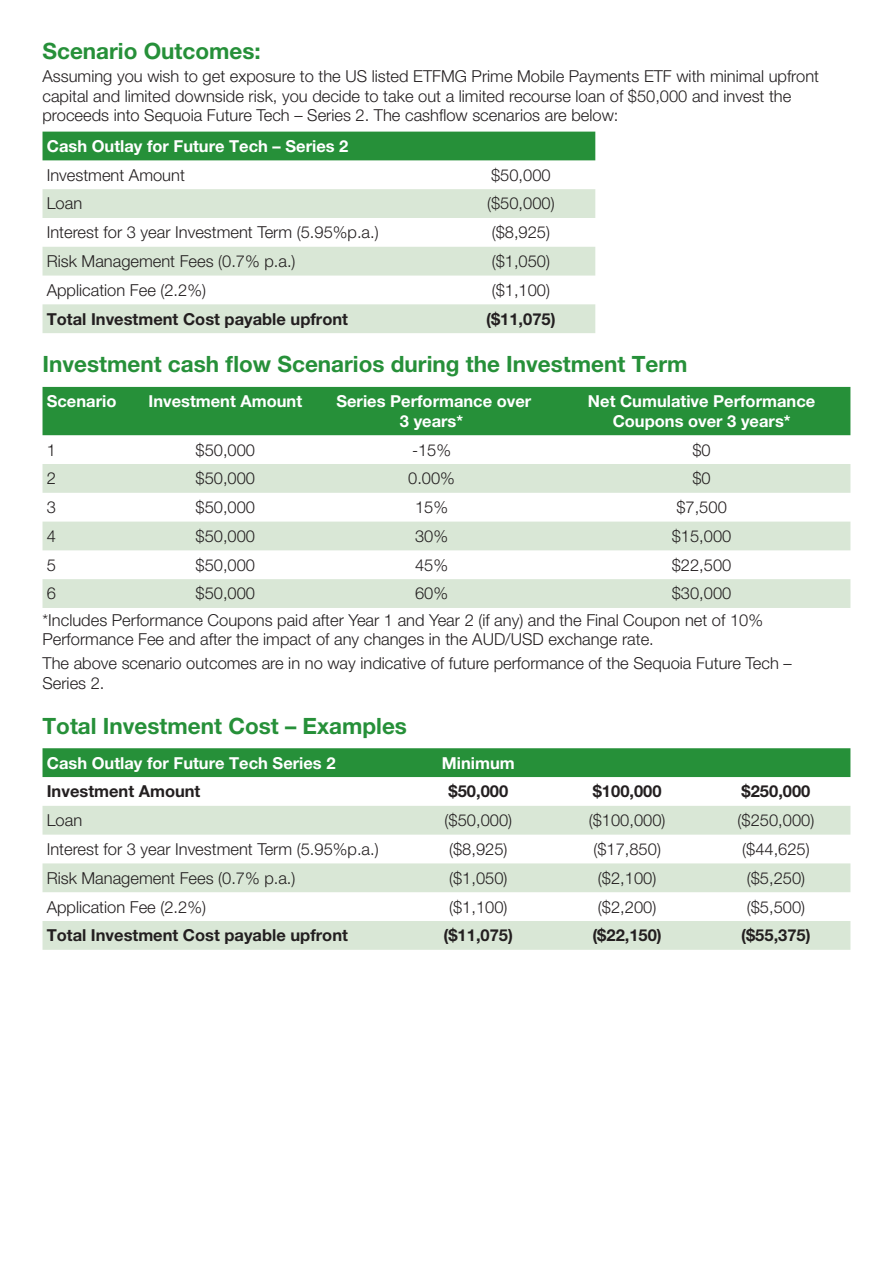
<style>
.page{position:relative;width:893px;height:1263px;background:#fff}
.page>*{position:absolute;margin:0;border:0;box-sizing:border-box;transform-origin:0 0}
.t1{font:700 22.5px "Helvetica Neue LT Pro";color:#269039}
.t2{font:300 16.5px/19.5px "Helvetica Neue LT Pro";color:#231f20}
.t3{font:700 16.5px/19.5px "Helvetica Neue LT Pro";color:#fff;text-align:center}
.t4{font:700 16.5px "Helvetica Neue LT Pro";color:#231f20}
</style>
<div class="page">
<div style="left:43px;top:132px;width:552px;height:28px;background:#269039"></div>
<svg style="left:43px;top:189px;width:552px;height:144px;fill:#d9e7d6"></svg>
<div style="left:43px;top:387px;width:807px;height:48px;background:#269039"></div>
<svg style="left:43px;top:464px;width:807px;height:144px;fill:#d9e7d6"></svg>
<div style="left:43px;top:748px;width:807px;height:29px;background:#269039"></div>
<svg style="left:43px;top:806px;width:807px;height:144px;fill:#d9e7d6"></svg>
<h1 class="t1" style="left:43px;top:37px;width:220px">Scenario Outcomes:</h1>
<p class="t2" style="left:43px;top:66px;width:778px">Assuming you wish to get exposure to the US listed ETFMG Prime Mobile Payments ETF with minimal upfront capital and limited downside risk, you decide to take out a limited recourse loan of $50,000 and invest the proceeds into Sequoia Future Tech – Series 2. The cashflow scenarios are below:</p>
<p class="t3" style="left:47px;top:136px;width:303px">Cash Outlay for Future Tech – Series 2</p>
<p class="t2" style="left:47px;top:165px;width:140px">Investment Amount</p>
<p class="t2" style="left:491px;top:165px;width:61px">$50,000</p>
<p class="t2" style="left:47px;top:193px;width:37px">Loan</p>
<p class="t2" style="left:487px;top:193px;width:69px">($50,000)</p>
<p class="t2" style="left:47px;top:222px;width:333px">Interest for 3 year Investment Term (5.95%p.a.)</p>
<p class="t2" style="left:492px;top:222px;width:60px">($8,925)</p>
<p class="t2" style="left:47px;top:251px;width:250px">Risk Management Fees (0.7% p.a.)</p>
<p class="t2" style="left:492px;top:251px;width:60px">($1,050)</p>
<p class="t2" style="left:47px;top:280px;width:161px">Application Fee (2.2%)</p>
<p class="t2" style="left:492px;top:280px;width:60px">($1,100)</p>
<p class="t4" style="left:47px;top:309px;width:303px">Total Investment Cost payable upfront</p>
<p class="t4" style="left:486px;top:309px;width:71px">($11,075)</p>
<h1 class="t1" style="left:43px;top:350px;width:646px">Investment cash flow Scenarios during the Investment Term</h1>
<p class="t3" style="left:47px;top:391px;width:71px">Scenario</p>
<p class="t3" style="left:149px;top:391px;width:155px">Investment Amount</p>
<p class="t3" style="left:336px;top:391px;width:196px">Series Performance over<br>3 years*</p>
<p class="t3" style="left:588px;top:391px;width:229px">Net Cumulative Performance<br>Coupons over 3 years*</p>
<p class="t2" style="left:47px;top:439px;width:11px">1</p>
<p class="t2" style="left:196px;top:439px;width:61px">$50,000</p>
<p class="t2" style="left:412px;top:439px;width:41px">-15%</p>
<p class="t2" style="left:692px;top:439px;width:20px">$0</p>
<p class="t2" style="left:47px;top:468px;width:11px">2</p>
<p class="t2" style="left:196px;top:468px;width:61px">$50,000</p>
<p class="t2" style="left:408px;top:468px;width:48px">0.00%</p>
<p class="t2" style="left:692px;top:468px;width:20px">$0</p>
<p class="t2" style="left:47px;top:497px;width:11px">3</p>
<p class="t2" style="left:196px;top:497px;width:61px">$50,000</p>
<p class="t2" style="left:415px;top:497px;width:35px">15%</p>
<p class="t2" style="left:676px;top:497px;width:52px">$7,500</p>
<p class="t2" style="left:47px;top:526px;width:11px">4</p>
<p class="t2" style="left:196px;top:526px;width:61px">$50,000</p>
<p class="t2" style="left:415px;top:526px;width:35px">30%</p>
<p class="t2" style="left:672px;top:526px;width:61px">$15,000</p>
<p class="t2" style="left:47px;top:555px;width:11px">5</p>
<p class="t2" style="left:196px;top:555px;width:61px">$50,000</p>
<p class="t2" style="left:415px;top:555px;width:35px">45%</p>
<p class="t2" style="left:672px;top:555px;width:61px">$22,500</p>
<p class="t2" style="left:47px;top:583px;width:11px">6</p>
<p class="t2" style="left:196px;top:583px;width:61px">$50,000</p>
<p class="t2" style="left:415px;top:583px;width:35px">60%</p>
<p class="t2" style="left:42px;top:580px;width:722px;line-height:26.2px;text-indent:629px">$30,000 *Includes Performance Coupons paid after Year 1 and Year 2 (if any) and the Final Coupon net of 10%</p>
<p class="t2" style="left:42px;top:627px;width:751px;line-height:23.7px">Performance Fee and after the impact of any changes in the AUD/USD exchange rate.<br>The above scenario outcomes are in no way indicative of future performance of the Sequoia Future Tech –</p>
<p class="t2" style="left:42px;top:672px;width:64px">Series 2.</p>
<h1 class="t1" style="left:43px;top:712px;width:366px">Total Investment Cost – Examples</h1>
<p class="t3" style="left:47px;top:752px;width:290px">Cash Outlay for Future Tech Series 2</p>
<p class="t3" style="left:442px;top:752px;width:74px">Minimum</p>
<p class="t4" style="left:47px;top:781px;width:155px">Investment Amount</p>
<p class="t4" style="left:449px;top:781px;width:61px">$50,000</p>
<p class="t4" style="left:593px;top:781px;width:70px">$100,000</p>
<p class="t4" style="left:742px;top:781px;width:70px">$250,000</p>
<p class="t2" style="left:47px;top:810px;width:37px">Loan</p>
<p class="t2" style="left:445px;top:810px;width:69px">($50,000)</p>
<p class="t2" style="left:589px;top:810px;width:78px">($100,000)</p>
<p class="t2" style="left:738px;top:810px;width:78px">($250,000)</p>
<p class="t2" style="left:47px;top:839px;width:333px">Interest for 3 year Investment Term (5.95%p.a.)</p>
<p class="t2" style="left:449px;top:839px;width:60px">($8,925)</p>
<p class="t2" style="left:593px;top:839px;width:69px">($17,850)</p>
<p class="t2" style="left:742px;top:839px;width:69px">($44,625)</p>
<p class="t2" style="left:47px;top:868px;width:250px">Risk Management Fees (0.7% p.a.)</p>
<p class="t2" style="left:449px;top:868px;width:60px">($1,050)</p>
<p class="t2" style="left:598px;top:868px;width:60px">($2,100)</p>
<p class="t2" style="left:747px;top:868px;width:60px">($5,250)</p>
<p class="t2" style="left:47px;top:896px;width:161px">Application Fee (2.2%)</p>
<p class="t2" style="left:449px;top:896px;width:60px">($1,100)</p>
<p class="t2" style="left:598px;top:896px;width:60px">($2,200)</p>
<p class="t2" style="left:747px;top:896px;width:60px">($5,500)</p>
<p class="t4" style="left:47px;top:925px;width:303px">Total Investment Cost payable upfront</p>
<p class="t4" style="left:444px;top:925px;width:71px">($11,075)</p>
<p class="t4" style="left:592px;top:925px;width:71px">($22,150)</p>
<p class="t4" style="left:741px;top:925px;width:71px">($55,375)</p>
</div>
